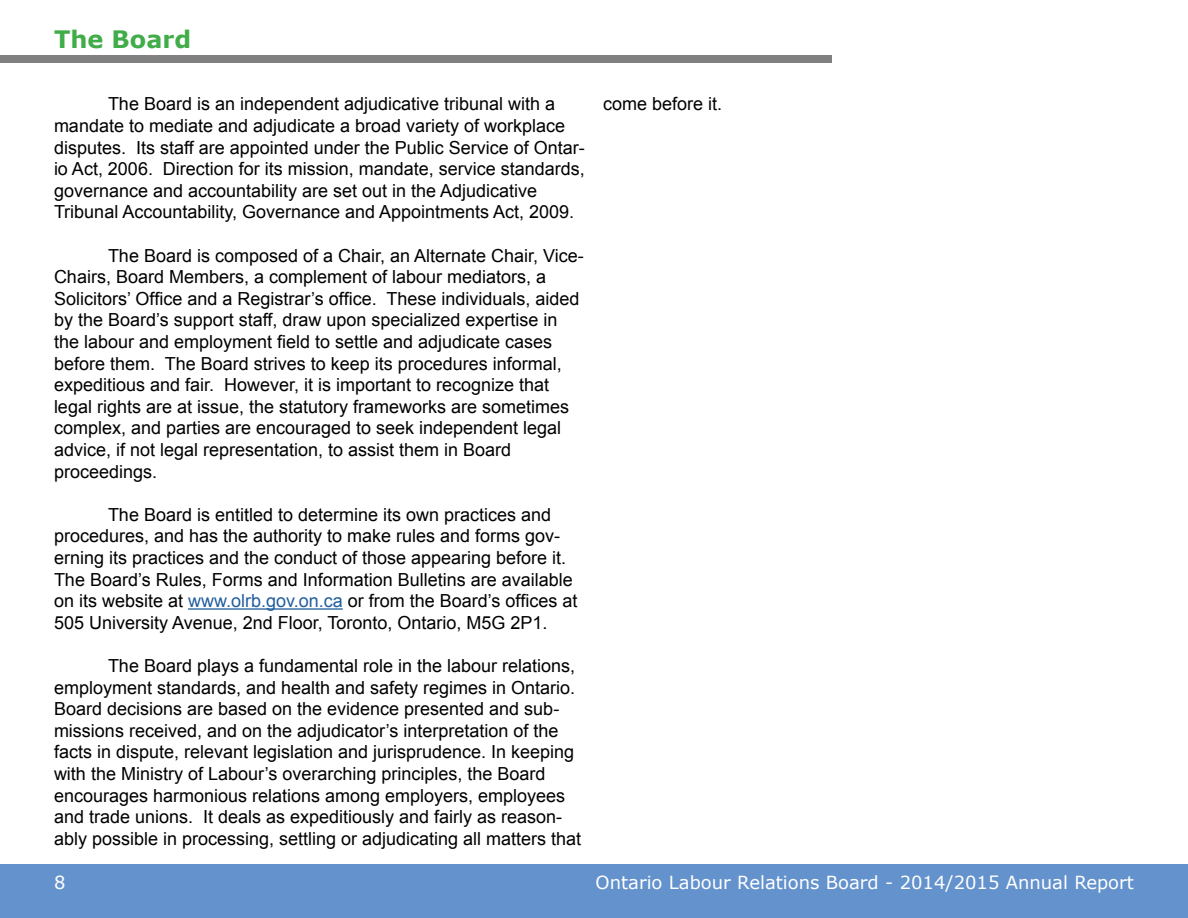
<style>
.page{position:relative;width:1188px;height:918px;background:#fff}
.page>*{position:absolute;margin:0;border:0;box-sizing:border-box;transform-origin:0 0}
.t1{font:700 24px "Verdana";color:#41ad49}
.t2{font:18px/21.6px "Arial";color:#000}
.t3{font:18px "Verdana";color:#fff}
.s1{color:#215e9e}
</style>
<div class="page">
<div style="left:0;top:56px;width:832px;height:7px;background:#808080"></div>
<div style="left:0;top:865px;width:1188px;height:53px;background:#6392cc"></div>
<hr style="left:188px;top:608px;width:155px;height:2px;background:#215e9e">
<h1 class="t1" style="left:54px;top:22px;width:139px">The Board</h1>
<p class="t2" style="left:54px;top:93px;width:532px;text-indent:54px">The Board is an independent adjudicative tribunal with a mandate to mediate and adjudicate a broad variety of workplace disputes. Its staff are appointed under the Public Service of Ontar&shy;io Act, 2006. Direction for its mission, mandate, service standards, governance and accountability are set out in the Adjudicative Tribunal Accountability, Governance and Appointments Act, 2009.</p>
<p class="t2" style="left:54px;top:245px;width:531px;text-indent:54px">The Board is composed of a Chair, an Alternate Chair, Vice-Chairs, Board Members, a complement of labour mediators, a Solicitors’ Office and a Registrar’s office. These individuals, aided by the Board’s support staff, draw upon specialized expertise in the labour and employment field to settle and adjudicate cases before them. The Board strives to keep its procedures informal, expeditious and fair. However, it is important to recognize that legal rights are at issue, the statutory frameworks are sometimes complex, and parties are encouraged to seek independent legal advice, if not legal representation, to assist them in Board proceedings.</p>
<p class="t2" style="left:54px;top:504px;width:525px;text-indent:54px">The Board is entitled to determine its own practices and procedures, and has the authority to make rules and forms gov&shy;erning its practices and the conduct of those appearing before it.<br>The Board’s Rules, Forms and Information Bulletins are available on its website at <span class="s1">www.olrb.gov.on.ca</span> or from the Board’s offices at 505 University Avenue, 2nd Floor, Toronto, Ontario, M5G 2P1.</p>
<p class="t2" style="left:54px;top:655px;width:529px;text-indent:54px">The Board plays a fundamental role in the labour relations, employment standards, and health and safety regimes in Ontario.<br>Board decisions are based on the evidence presented and sub&shy;missions received, and on the adjudicator’s interpretation of the facts in dispute, relevant legislation and jurisprudence. In keeping with the Ministry of Labour’s overarching principles, the Board encourages harmonious relations among employers, employees and trade unions. It deals as expeditiously and fairly as reason&shy;ably possible in processing, settling or adjudicating all matters that</p>
<p class="t2" style="left:603px;top:93px;width:121px">come before it.</p>
<p class="t3" style="left:54px;top:870px;width:13px">8</p>
<p class="t3" style="left:596px;top:870px;width:540px">Ontario Labour Relations Board - 2014/2015 Annual Report</p>
</div>
